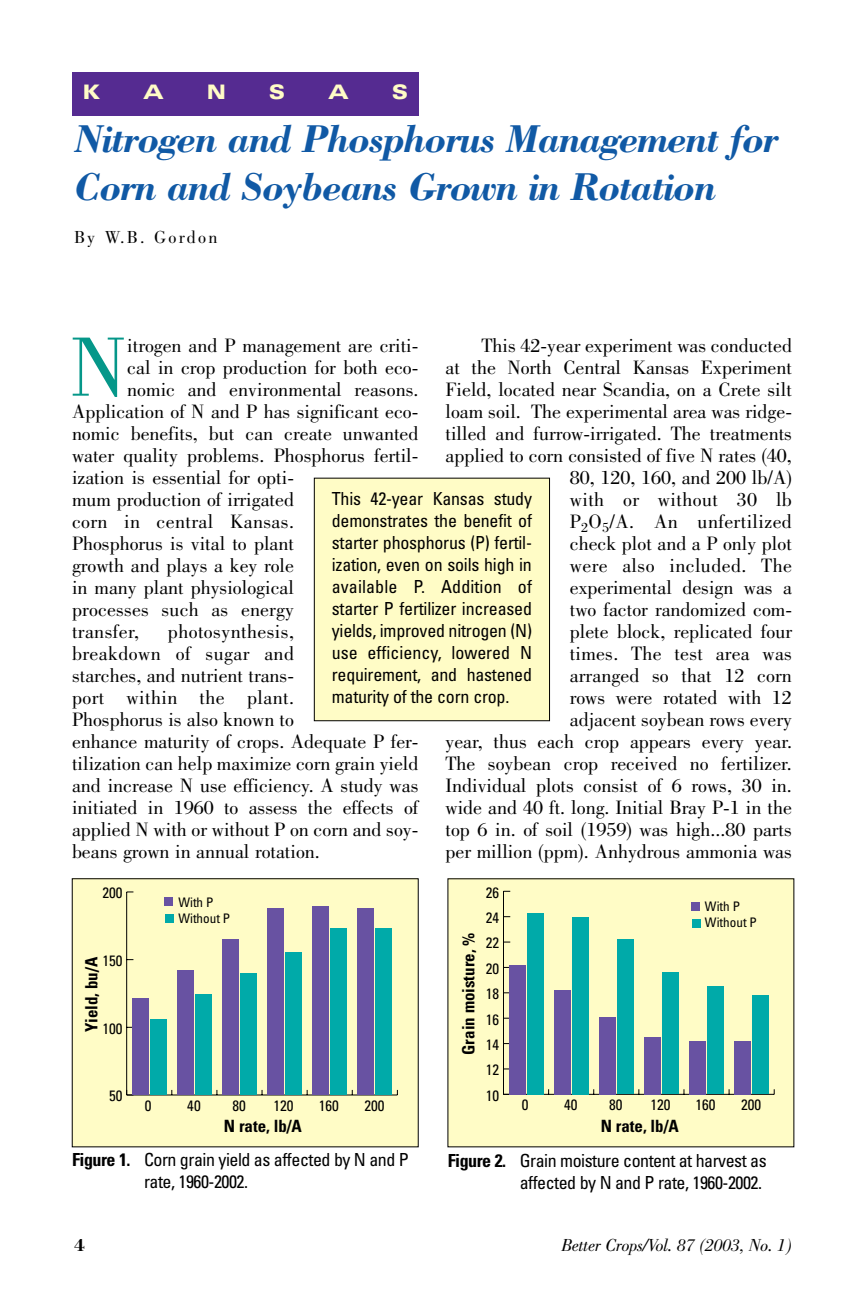
<style>
.page{position:relative;width:864px;height:1296px;background:#fff}
.page>*{position:absolute;margin:0;border:0;box-sizing:border-box;transform-origin:0 0}
.t1{font:87px "Bodoni";color:#059789}
.t2{font:italic 700 40px/48px "Bodoni";letter-spacing:-.035em;color:#1059a5}
.t3{font:20px/22px "Bodoni";color:#000}
.t4{font:20px "Bodoni";letter-spacing:.02em;color:#000}
.t5{font:900 expanded 20px "Univers";color:#fffcc6}
.t6{font:condensed 18px/22px "Univers";letter-spacing:-.025em;color:#000;text-align:justify}
.t7{font:italic 18px "Bodoni";letter-spacing:-.015em;color:#000}
.t8{font:18px "Bodoni";letter-spacing:.125em;color:#000}
.t9{font:700 18px "Bodoni";color:#000}
.t10{font:700 condensed 17px "Univers";color:#000}
.t11{font:condensed 15px "Univers";color:#000}
.t12{font:condensed 13.2px/16px "Univers";color:#000}
.s1{font-weight:700}
</style>
<div class="page">
<div style="left:72px;top:72px;width:346px;height:43px;background:#552b91"></div>
<div style="left:314px;top:478px;width:236px;height:243px;background:#fffcc6"></div>
<div style="left:314px;top:478px;width:236px;height:243px;border:1px solid #000"></div>
<div style="left:72px;top:879px;width:346px;height:268px;background:#fffcc6"></div>
<hr style="left:127px;top:1095px;width:270px;height:1px;background:#000">
<hr style="left:126px;top:892px;width:1px;height:203px;background:#000">
<svg style="left:126px;top:1090px;width:7px;height:6px"></svg>
<div style="left:150px;top:1019px;width:16px;height:76px;background:#00aaa9"></div>
<div style="left:195px;top:995px;width:17px;height:100px;background:#00aaa9"></div>
<div style="left:240px;top:973px;width:17px;height:122px;background:#00aaa9"></div>
<div style="left:286px;top:953px;width:16px;height:142px;background:#00aaa9"></div>
<div style="left:331px;top:929px;width:16px;height:166px;background:#00aaa9"></div>
<div style="left:376px;top:929px;width:16px;height:166px;background:#00aaa9"></div>
<div style="left:132px;top:999px;width:16px;height:96px;background:#6852a2"></div>
<div style="left:177px;top:970px;width:16px;height:125px;background:#6852a2"></div>
<div style="left:222px;top:939px;width:17px;height:156px;background:#6852a2"></div>
<div style="left:267px;top:908px;width:17px;height:187px;background:#6852a2"></div>
<div style="left:313px;top:907px;width:16px;height:188px;background:#6852a2"></div>
<div style="left:358px;top:908px;width:16px;height:187px;background:#6852a2"></div>
<div style="left:165px;top:897px;width:8px;height:9px;background:#6852a2"></div>
<div style="left:165px;top:915px;width:9px;height:8px;background:#00aaa9"></div>
<div style="left:448px;top:879px;width:346px;height:268px;background:#fffcc6"></div>
<hr style="left:504px;top:1094px;width:270px;height:1px;background:#000">
<hr style="left:503px;top:891px;width:1px;height:203px;background:#000">
<div style="left:527px;top:913px;width:16px;height:181px;background:#00aaa9"></div>
<div style="left:572px;top:917px;width:16px;height:177px;background:#00aaa9"></div>
<div style="left:617px;top:940px;width:16px;height:154px;background:#00aaa9"></div>
<div style="left:662px;top:973px;width:17px;height:121px;background:#00aaa9"></div>
<div style="left:707px;top:986px;width:17px;height:108px;background:#00aaa9"></div>
<div style="left:753px;top:995px;width:16px;height:99px;background:#00aaa9"></div>
<div style="left:509px;top:965px;width:16px;height:129px;background:#6852a2"></div>
<div style="left:554px;top:990px;width:16px;height:104px;background:#6852a2"></div>
<div style="left:599px;top:1017px;width:16px;height:77px;background:#6852a2"></div>
<div style="left:644px;top:1037px;width:17px;height:57px;background:#6852a2"></div>
<div style="left:689px;top:1041px;width:17px;height:53px;background:#6852a2"></div>
<div style="left:735px;top:1041px;width:16px;height:53px;background:#6852a2"></div>
<div style="left:691px;top:902px;width:9px;height:8px;background:#6852a2"></div>
<div style="left:692px;top:919px;width:9px;height:9px;background:#00aaa9"></div>
<p class="t5" style="left:82px;top:84px;width:19px">K</p>
<p class="t5" style="left:143px;top:84px;width:22px">A</p>
<p class="t5" style="left:207px;top:84px;width:21px">N</p>
<p class="t5" style="left:269px;top:84px;width:18px">S</p>
<p class="t5" style="left:328px;top:84px;width:22px">A</p>
<p class="t5" style="left:392px;top:84px;width:18px">S</p>
<h2 class="t2" style="left:74px;top:119px;width:706px">Nitrogen and Phosphorus Management for<br>Corn and Soybeans Grown in Rotation</h2>
<p class="t8" style="left:74px;top:231px;width:145px">By W.B. Gordon</p>
<h1 class="t1" style="left:69px;top:335px;width:60px">N</h1>
<p class="t3" style="left:127px;top:336px;width:293px">itrogen and P management are criti-</p>
<p class="t3" style="left:445px;top:336px;width:348px;text-align:right">This 42-year experiment was conducted<br>at the North Central Kansas Experiment Field, located near Scandia, on a Crete silt loam soil. The experimental area was ridge&shy;tilled and furrow-irrigated. The treatments applied to corn consisted of five N rates (40, 80, 120, 160, and 200 lb/A)<br>with or without 30 lb<br>P<sub>2</sub>O<sub>5</sub>/A. An unfertilized<br>check plot and a P only plot<br>were also included. The<br>experimental design was a<br>two factor randomized com-<br>plete block, replicated four<br>times. The test area was<br>arranged so that 12 corn<br>rows were rotated with 12<br>adjacent soybean rows every<br>year, thus each crop appears every year.<br>The soybean crop received no fertilizer.<br>Individual plots consist of 6 rows, 30 in. wide and 40 ft. long. Initial Bray P-1 in the top 6 in. of soil (1959) was high...80 parts per million (ppm). Anhydrous ammonia was</p>
<p class="t3" style="left:127px;top:358px;width:293px">cal in crop production for both eco-</p>
<p class="t3" style="left:127px;top:380px;width:293px">nomic and environmental reasons.</p>
<p class="t3" style="left:72px;top:402px;width:348px">Application of N and P has significant eco-</p>
<p class="t3" style="left:72px;top:424px;width:348px">nomic benefits, but can create unwanted</p>
<p class="t3" style="left:72px;top:446px;width:348px">water quality problems. Phosphorus fertil-</p>
<p class="t3" style="left:72px;top:468px;width:224px">ization is essential for opti-</p>
<p class="t3" style="left:72px;top:490px;width:224px">mum production of irrigated</p>
<p class="t4" style="left:72px;top:514px;width:224px">corn in central Kansas.</p>
<p class="t3" style="left:72px;top:534px;width:224px">Phosphorus is vital to plant</p>
<p class="t3" style="left:72px;top:556px;width:224px">growth and plays a key role</p>
<p class="t3" style="left:72px;top:578px;width:224px">in many plant physiological</p>
<p class="t3" style="left:72px;top:600px;width:224px">processes such as energy</p>
<p class="t4" style="left:72px;top:624px;width:69px">transfer,</p>
<p class="t6" style="left:332px;top:489px;width:202px">This 42-year Kansas study demonstrates the benefit of starter phosphorus (P) fertil&shy;ization, even on soils high in available P. Addition of starter P fertilizer increased yields, improved nitrogen (N) use efficiency, lowered N requirement, and hastened maturity of the corn crop.</p>
<p class="t3" style="left:72px;top:622px;width:348px;text-indent:96px">photosynthesis,<br>breakdown of sugar and<br>starches, and nutrient trans-<br>port within the plant.<br>Phosphorus is also known to<br>enhance maturity of crops. Adequate P fer&shy;tilization can help maximize corn grain yield and increase N use efficiency. A study was initiated in 1960 to assess the effects of applied N with or without P on corn and soy&shy;beans grown in annual rotation.</p>
<p class="t11" style="left:102px;top:887px;width:22px">200</p>
<p class="t12" style="left:178px;top:895px;width:53px">With P<br>Without P</p>
<p class="t11" style="left:486px;top:887px;width:15px">26</p>
<p class="t11" style="left:486px;top:912px;width:15px">24</p>
<p class="t12" style="left:705px;top:900px;width:53px">With P<br>Without P</p>
<p class="t11" style="left:102px;top:955px;width:22px">150</p>
<p class="t10" style="left:85px;top:1032px;width:76px;rotate:-90deg">Yield, bu/A</p>
<p class="t11" style="left:102px;top:1023px;width:22px">100</p>
<p class="t10" style="left:462px;top:1055px;width:124px;rotate:-90deg">Grain moisture, %</p>
<p class="t11" style="left:486px;top:938px;width:15px">22</p>
<p class="t11" style="left:486px;top:963px;width:15px">20</p>
<p class="t11" style="left:486px;top:988px;width:15px">18</p>
<p class="t11" style="left:486px;top:1014px;width:15px">16</p>
<p class="t11" style="left:486px;top:1039px;width:15px">14</p>
<p class="t11" style="left:486px;top:1064px;width:15px">12</p>
<p class="t11" style="left:109px;top:1091px;width:15px">50</p>
<p class="t11" style="left:145px;top:1100px;width:8px">0</p>
<p class="t11" style="left:187px;top:1100px;width:15px">40</p>
<p class="t11" style="left:232px;top:1100px;width:15px">80</p>
<p class="t11" style="left:274px;top:1100px;width:22px">120</p>
<p class="t11" style="left:319px;top:1100px;width:22px">160</p>
<p class="t11" style="left:364px;top:1100px;width:22px">200</p>
<p class="t10" style="left:224px;top:1120px;width:80px">N rate, lb/A</p>
<p class="t11" style="left:486px;top:1090px;width:15px">10</p>
<p class="t11" style="left:522px;top:1099px;width:8px">0</p>
<p class="t11" style="left:564px;top:1099px;width:15px">40</p>
<p class="t11" style="left:609px;top:1099px;width:15px">80</p>
<p class="t11" style="left:650px;top:1099px;width:22px">120</p>
<p class="t11" style="left:696px;top:1099px;width:22px">160</p>
<p class="t11" style="left:741px;top:1099px;width:22px">200</p>
<p class="t10" style="left:601px;top:1119px;width:80px">N rate, lb/A</p>
<p class="t6" style="left:144px;top:1151px;width:266px;text-indent:-72px"><span class="s1">Figure 1.</span> Corn grain yield as affected by N and P rate, 1960-2002.</p>
<p class="t6" style="left:448px;top:1151px;width:321px;text-align:right"><span class="s1">Figure 2.</span> Grain moisture content at harvest as affected by N and P rate, 1960-2002.</p>
<p class="t9" style="left:74px;top:1239px;width:12px">4</p>
<p class="t7" style="left:561px;top:1239px;width:232px">Better Crops/Vol. 87 (2003, No. 1)</p>
</div>
